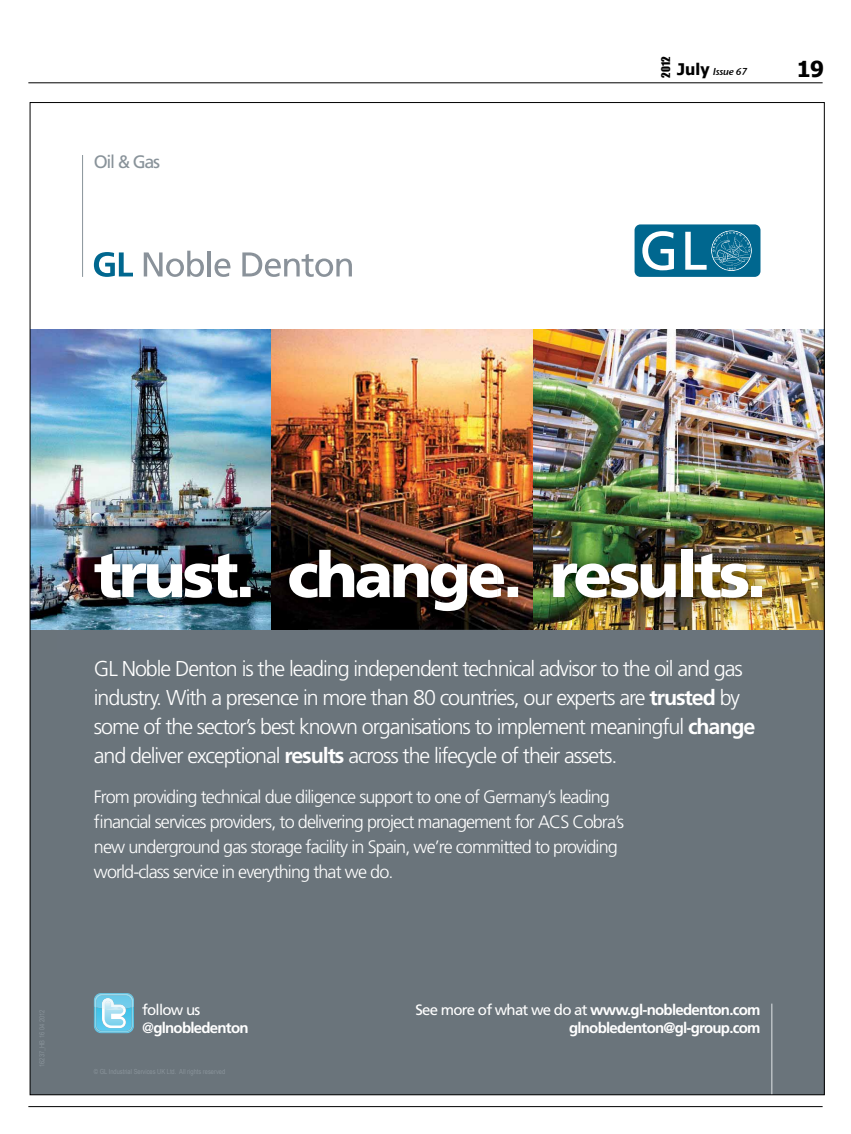
<style>
.page{position:relative;width:851px;height:1134px;background:#fff}
.page>*{position:absolute;margin:0;border:0;box-sizing:border-box;transform-origin:0 0}
.t1{font:900 63px "Frutiger LT Std";color:#fff}
.t2{font:700 22px "Tahoma";color:#000}
.t3{font:300 21.5px/29px "Frutiger LT Std";letter-spacing:-.05em;color:#fff}
.t4{font:300 18px/25px "Frutiger LT Std";letter-spacing:-.05em;color:#fff}
.t5{font:18px "Frutiger LT Std";color:#89939a}
.t6{font:700 15px/18px "Frutiger LT Std";letter-spacing:-.05em;color:#fff;text-align:right}
.t7{font:11px "Impact";color:#000}
.t8{font:10px "Stone Sans Sem ITCTT Semi Ita";letter-spacing:-.025em;color:#000}
.s1{font-family:"Tahoma";font-weight:700;font-size:16px}
.s2{font-weight:700}
.s3{font-weight:400}
</style>
<div class="page">
<hr style="left:28px;top:1106px;width:794px;height:1px;background:#000">
<div style="left:30px;top:630px;width:794px;height:465px;background:#6a747b"></div>
<img style="left:32px;top:329px;width:790px;height:301px">
<div style="left:634px;top:224px;width:126px;height:53px;background:#00678f;border-radius:6px"></div>
<svg style="left:642px;top:231px;width:32px;height:39px"></svg>
<svg style="left:685px;top:230px;width:66px;height:41px"></svg>
<svg style="left:94px;top:993px;width:40px;height:40px;background:#8bd2e9"></svg>
<hr style="left:771px;top:1003px;width:1px;height:92px;background:#e1e6e8">
<img style="left:58px;top:526px;width:760px;height:104px">
<img style="left:532px;top:526px;width:39px;height:1px">
<img style="left:271px;top:526px;width:1px;height:104px">
<img style="left:232px;top:564px;width:18px;height:34px">
<img style="left:497px;top:526px;width:35px;height:104px">
<img style="left:497px;top:566px;width:21px;height:31px">
<hr style="left:82px;top:155px;width:1px;height:122px;background:#89939a">
<svg style="left:94px;top:252px;width:39px;height:25px"></svg>
<svg style="left:144px;top:251px;width:60px;height:26px"></svg>
<hr style="left:207px;top:251px;width:4px;height:25px;background:#8a929a">
<svg style="left:214px;top:258px;width:16px;height:19px"></svg>
<svg style="left:242px;top:252px;width:110px;height:25px"></svg>
<hr style="left:28px;top:82px;width:794px;height:1px;background:#000">
<p class="t5" style="left:94px;top:152px;width:68px">Oil &amp; Gas</p>
<p class="t7" style="left:657px;top:78px;width:23px;rotate:-90deg">2012</p>
<p class="t8" style="left:677px;top:63px;width:71px"><span class="s1">July</span> Issue 67</p>
<p class="t2" style="left:796px;top:54px;width:29px">19</p>
<h1 class="t1" style="left:94px;top:537px;width:674px">trust. change. results.</h1>
<p class="t3" style="left:94px;top:655px;width:663px">GL Noble Denton is the leading independent technical advisor to the oil and gas industry. With a presence in more than 80 countries, our experts are <span class="s2">trusted</span> by some of the sector’s best known organisations to implement meaningful <span class="s2">change </span>and deliver exceptional <span class="s2">results</span> across the lifecycle of their assets.</p>
<p class="t4" style="left:94px;top:784px;width:532px">From providing technical due diligence support to one of Germany’s leading financial services providers, to delivering project management for ACS Cobra’s new underground gas storage facility in Spain, we’re committed to providing world-class service in everything that we do.</p>
<p class="t6" style="left:142px;top:1001px;width:108px;text-align:left"><span class="s3">follow us @</span>glnobledenton</p>
<p class="t6" style="left:415px;top:1001px;width:346px"><span class="s3">See more of what we do at</span> www.gl-nobledenton.com glnobledenton@gl-group.com</p>
</div>
